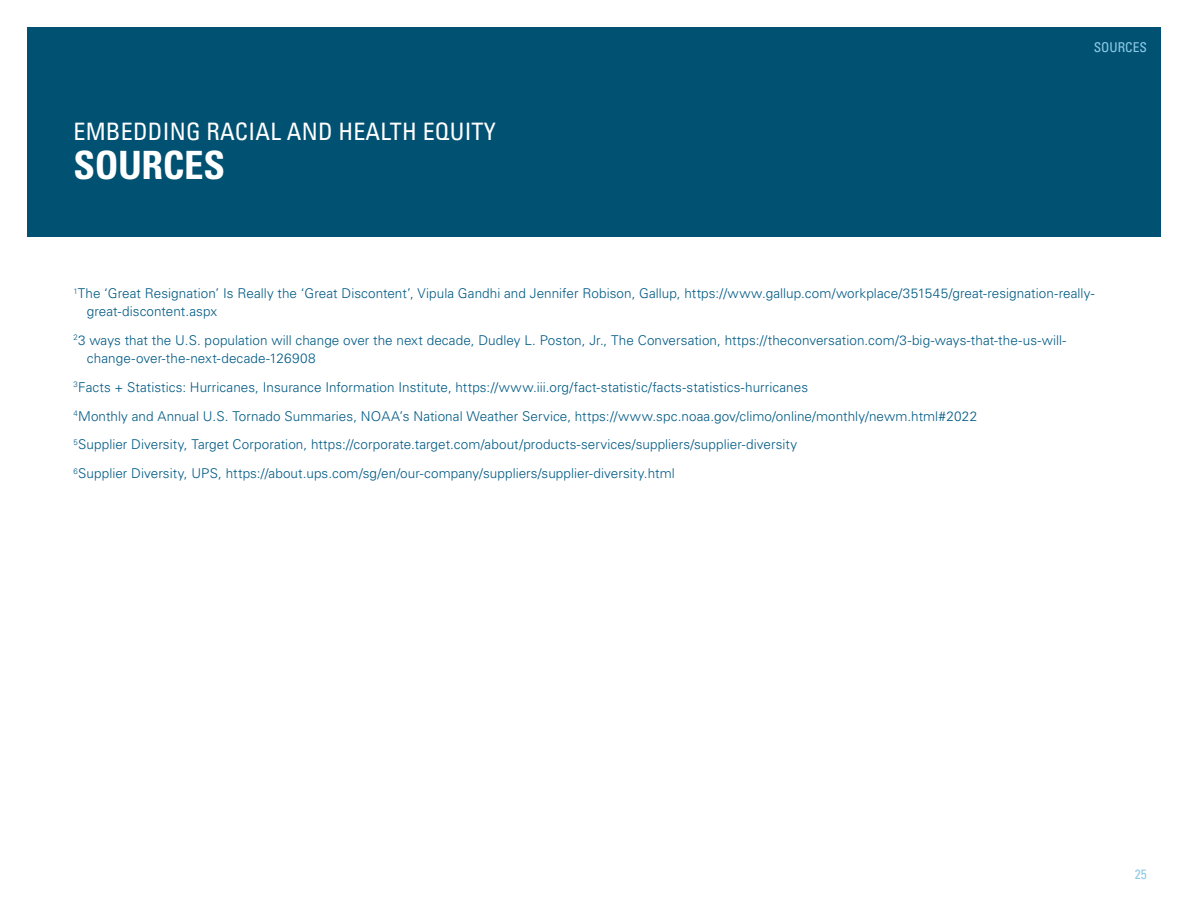
<style>
.page{position:relative;width:1188px;height:918px;background:#fff}
.page>*{position:absolute;margin:0;border:0;box-sizing:border-box;transform-origin:0 0}
.t1{font:700 condensed 39px "Univers";letter-spacing:-.01em;color:#fff}
.t2{font:condensed 24px "Univers";letter-spacing:.01em;color:#fff}
.t3{font:300 13.5px/28.8px "Univers";letter-spacing:.005em;color:#005a84}
.t4{font:condensed 13.5px "Univers";color:#8fcae7}
</style>
<div class="page">
<div style="left:27px;top:27px;width:1134px;height:210px;background:#005172"></div>
<p class="t2" style="left:73px;top:117px;width:424px">EMBEDDING RACIAL AND HEALTH EQUITY</p>
<p class="t1" style="left:73px;top:142px;width:153px">SOURCES</p>
<p class="t4" style="left:1094px;top:39px;width:55px">SOURCES</p>
<p class="t3" style="left:87px;top:284px;width:1009px;line-height:18px;text-indent:-14px"><sup>1</sup>The ‘Great Resignation’ Is Really the ‘Great Discontent’, Vipula Gandhi and Jennifer Robison, Gallup, https://www.gallup.com/workplace/351545/great-resignation-really&shy;great-discontent.aspx</p>
<p class="t3" style="left:87px;top:331px;width:981px;line-height:18px;text-indent:-13px"><sup>2</sup>3 ways that the U.S. population will change over the next decade, Dudley L. Poston, Jr., The Conversation, https://theconversation.com/3-big-ways-that-the-us-will&shy;change-over-the-next-decade-126908</p>
<p class="t3" style="left:73px;top:373px;width:905px"><sup>3</sup>Facts + Statistics: Hurricanes, Insurance Information Institute, https://www.iii.org/fact-statistic/facts-statistics-hurricanes<br><sup>4</sup>Monthly and Annual U.S. Tornado Summaries, NOAA’s National Weather Service, https://www.spc.noaa.gov/climo/online/monthly/newm.html#2022<br><sup>5</sup>Supplier Diversity, Target Corporation, https://corporate.target.com/about/products-services/suppliers/supplier-diversity<br><sup>6</sup>Supplier Diversity, UPS, https://about.ups.com/sg/en/our-company/suppliers/supplier-diversity.html</p>
<p class="t4" style="left:1135px;top:866px;width:13px">25</p>
</div>
